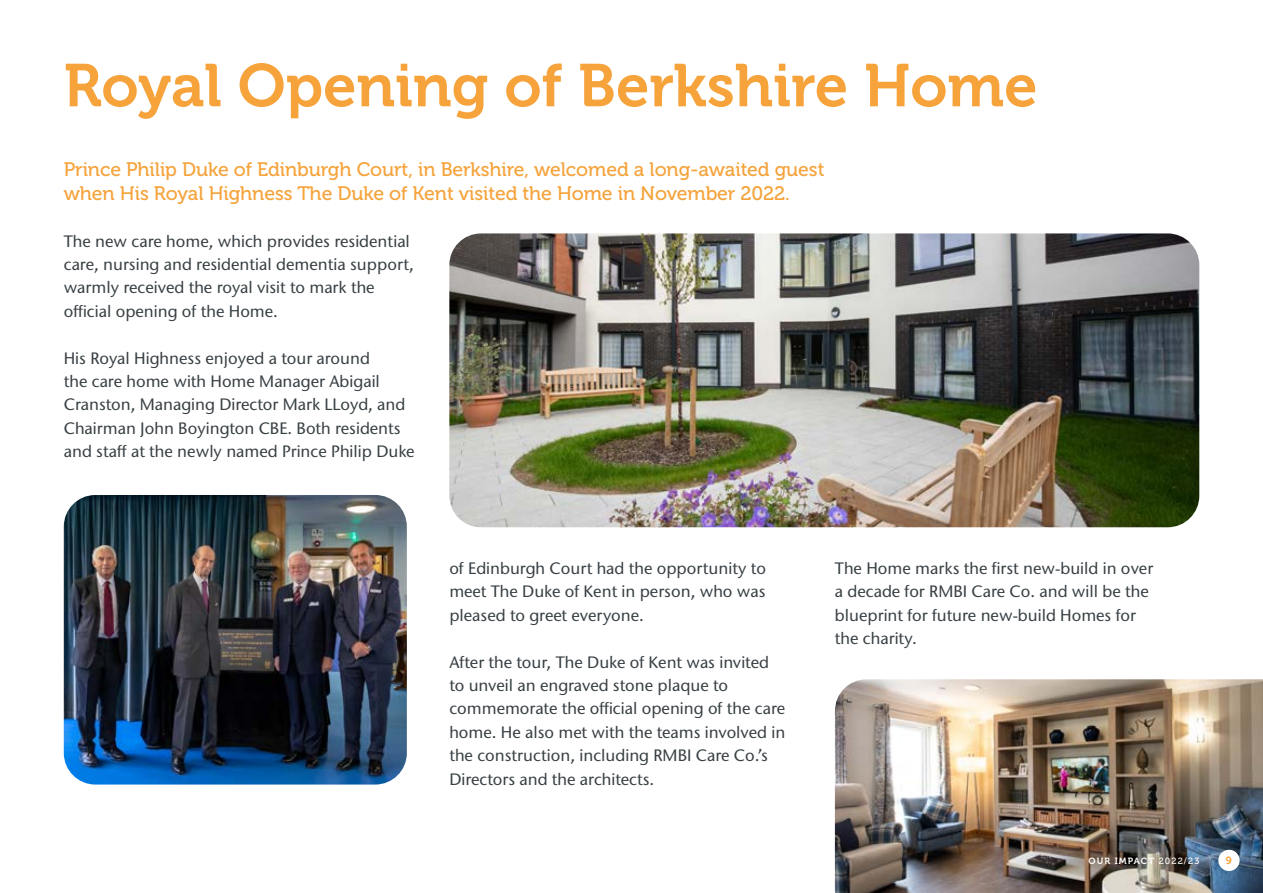
<style>
.page{position:relative;width:1263px;height:893px;background:#fff}
.page>*{position:absolute;margin:0;border:0;box-sizing:border-box;transform-origin:0 0}
.t1{font:60px "Museo 700";color:#f6a33b}
.t2{font:19.5px/23.4px "Museo 500";letter-spacing:-.005em;color:#f6a33b}
.t3{font:500 16.5px/23.4px "Stone Sans ITC Pro";color:#384044}
.t4{font:10.5px "Museo 700";color:#f6a33b}
.t5{font:9px "Museo 700";letter-spacing:.12em;color:#fff}
.s1{font-family:"Museo 500"}
</style>
<div class="page">
<img style="left:64px;top:495px;width:343px;height:289px">
<img style="left:449px;top:233px;width:750px;height:294px">
<img style="left:835px;top:679px;width:428px;height:214px">
<div style="left:1218px;top:850px;width:21px;height:21px;background:#fff;border-radius:50%"></div>
<h1 class="t1" style="left:64px;top:52px;width:975px">Royal Opening of Berkshire Home</h1>
<p class="t2" style="left:64px;top:158px;width:762px">Prince Philip Duke of Edinburgh Court, in Berkshire, welcomed a long-awaited guest when His Royal Highness The Duke of Kent visited the Home in November 2022.</p>
<p class="t3" style="left:64px;top:229px;width:351px">The new care home, which provides residential care, nursing and residential dementia support, warmly received the royal visit to mark the official opening of the Home.</p>
<p class="t3" style="left:64px;top:346px;width:352px">His Royal Highness enjoyed a tour around<br>the care home with Home Manager Abigail Cranston, Managing Director Mark LLoyd, and Chairman John Boyington CBE. Both residents and staff at the newly named Prince Philip Duke</p>
<p class="t3" style="left:449px;top:556px;width:318px;text-align:justify">of Edinburgh Court had the opportunity to meet The Duke of Kent in person, who was pleased to greet everyone.</p>
<p class="t3" style="left:449px;top:650px;width:337px">After the tour, The Duke of Kent was invited to unveil an engraved stone plaque to commemorate the official opening of the care home. He also met with the teams involved in the construction, including RMBI Care Co.’s Directors and the architects.</p>
<p class="t3" style="left:835px;top:556px;width:320px">The Home marks the first new-build in over a decade for RMBI Care Co. and will be the blueprint for future new-build Homes for the charity.</p>
<p class="t5" style="left:1088px;top:856px;width:112px">OUR IMPACT <span class="s1">2022/23</span></p>
<p class="t4" style="left:1226px;top:854px;width:8px">9</p>
</div>
